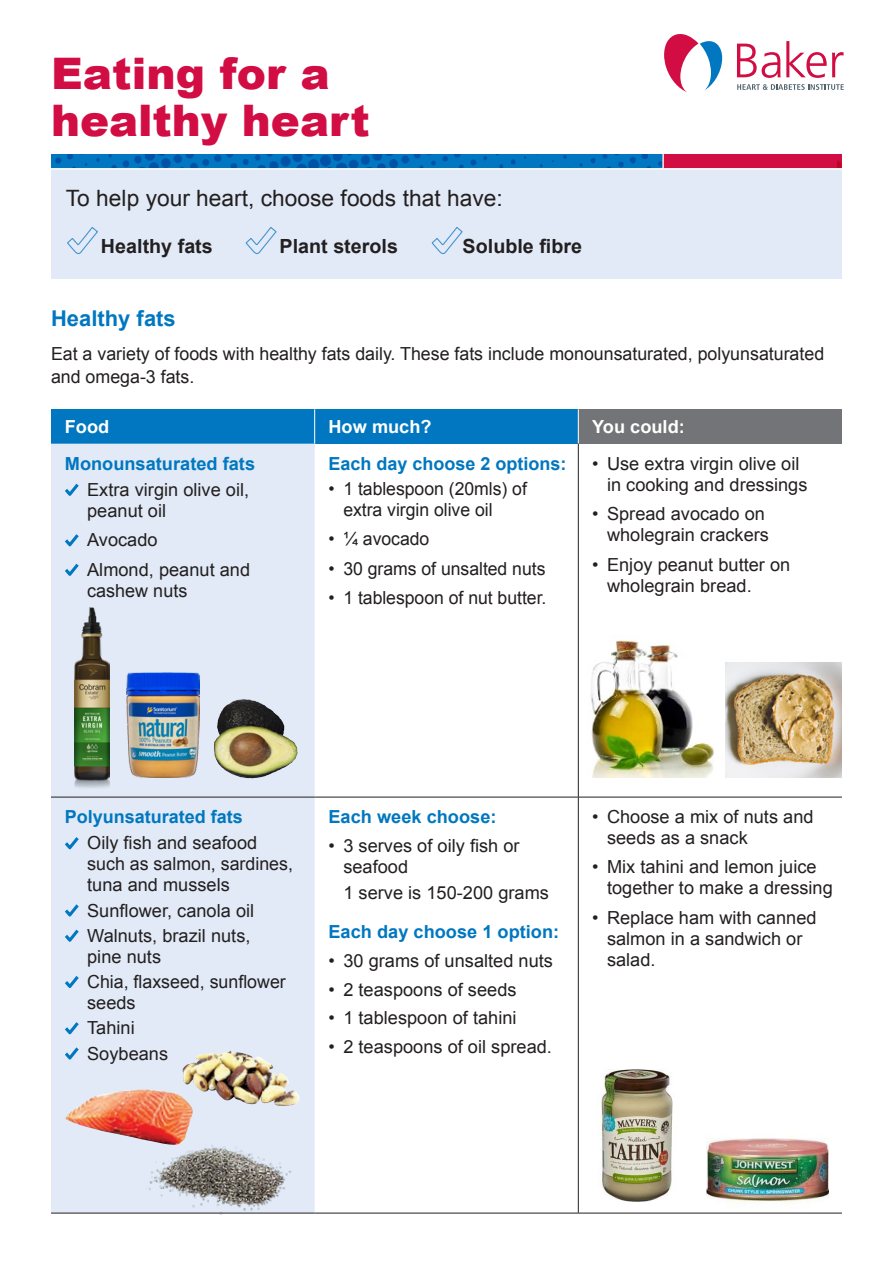
<style>
.page{position:relative;width:893px;height:1263px;background:#fff}
.page>*{position:absolute;margin:0;border:0;box-sizing:border-box;transform-origin:0 0}
.t1{font:900 43.5px/47.7px "Arial";color:#d20d44}
.t2{font:22.5px "Arial";color:#231f20}
.t3{font:700 21.75px "Arial";color:#0077c0}
.t4{font:700 19.5px "Arial";color:#231f20}
.t5{font:18px/21px "Arial";color:#231f20}
.t6{font:700 18px "Arial";color:#0077c0}
.t7{font:700 18px "Arial";color:#fff}
</style>
<div class="page">
<div style="left:51px;top:169px;width:791px;height:109px;background:#e1eaf6"></div>
<svg style="left:664px;top:34px;width:58px;height:58px"></svg>
<svg style="left:737px;top:41px;width:106px;height:37px"></svg>
<svg style="left:737px;top:84px;width:107px;height:6px"></svg>
<div style="left:663px;top:155px;width:179px;height:14px;background:#d20d44"></div>
<img style="left:838px;top:161px;width:4px;height:7px">
<img style="left:51px;top:155px;width:611px;height:13px">
<hr style="left:46px;top:168px;width:810px;height:2px;background:#fff">
<svg style="left:662px;top:154px;width:2px;height:14px"></svg>
<div style="left:51px;top:409px;width:264px;height:35px;background:#0077c0"></div>
<div style="left:315px;top:409px;width:263px;height:35px;background:#0077c0"></div>
<div style="left:578px;top:409px;width:264px;height:35px;background:#737477"></div>
<div style="left:51px;top:444px;width:264px;height:769px;background:#e1eaf6"></div>
<hr style="left:51px;top:797px;width:264px;height:1px;background:#231f20">
<hr style="left:315px;top:797px;width:263px;height:1px;background:#231f20">
<hr style="left:578px;top:797px;width:264px;height:1px;background:#231f20">
<hr style="left:51px;top:1213px;width:264px;height:1px;background:#231f20">
<hr style="left:315px;top:1213px;width:263px;height:1px;background:#231f20">
<hr style="left:578px;top:1213px;width:264px;height:1px;background:#231f20">
<hr style="left:314px;top:409px;width:1px;height:35px;background:#fff">
<hr style="left:578px;top:409px;width:1px;height:35px;background:#fff">
<hr style="left:578px;top:444px;width:1px;height:353px;background:#231f20">
<hr style="left:578px;top:797px;width:1px;height:416px;background:#231f20">
<svg style="left:65px;top:484px;width:14px;height:12px"></svg>
<svg style="left:65px;top:534px;width:14px;height:12px"></svg>
<svg style="left:65px;top:564px;width:14px;height:12px"></svg>
<svg style="left:65px;top:837px;width:14px;height:12px"></svg>
<svg style="left:65px;top:904px;width:14px;height:12px"></svg>
<svg style="left:65px;top:930px;width:14px;height:12px"></svg>
<svg style="left:65px;top:976px;width:14px;height:12px"></svg>
<svg style="left:65px;top:1022px;width:14px;height:12px"></svg>
<svg style="left:65px;top:1047px;width:14px;height:12px"></svg>
<svg style="left:67px;top:227px;width:31px;height:28px"></svg>
<svg style="left:431px;top:227px;width:32px;height:28px"></svg>
<svg style="left:245px;top:227px;width:32px;height:28px"></svg>
<img style="left:65px;top:1089px;width:128px;height:56px">
<img style="left:138px;top:1129px;width:172px;height:86px">
<img style="left:181px;top:1050px;width:119px;height:56px">
<img style="left:601px;top:1069px;width:72px;height:132px">
<img style="left:707px;top:1138px;width:122px;height:68px">
<img style="left:126px;top:671px;width:74px;height:107px">
<img style="left:214px;top:699px;width:52px;height:79px">
<img style="left:75px;top:608px;width:34px;height:181px">
<img style="left:725px;top:662px;width:117px;height:115px">
<img style="left:591px;top:640px;width:123px;height:137px">
<p class="t1" style="left:51px;top:50px;width:320px">Eating for a healthy heart</p>
<p class="t2" style="left:66px;top:183px;width:438px">To help your heart, choose foods that have:</p>
<p class="t4" style="left:101px;top:235px;width:113px">Healthy fats</p>
<p class="t4" style="left:280px;top:235px;width:120px">Plant sterols</p>
<p class="t4" style="left:463px;top:235px;width:121px">Soluble fibre</p>
<p class="t3" style="left:51px;top:306px;width:126px">Healthy fats</p>
<p class="t5" style="left:51px;top:343px;width:775px;line-height:22.5px">Eat a variety of foods with healthy fats daily. These fats include monounsaturated, polyunsaturated and omega-3 fats.</p>
<p class="t7" style="left:65px;top:417px;width:46px">Food</p>
<p class="t7" style="left:328px;top:417px;width:105px">How much?</p>
<p class="t7" style="left:592px;top:417px;width:94px">You could:</p>
<p class="t6" style="left:65px;top:453px;width:192px">Monounsaturated fats</p>
<p class="t5" style="left:87px;top:479px;width:164px">Extra virgin olive oil, peanut oil</p>
<p class="t5" style="left:87px;top:530px;width:72px">Avocado</p>
<p class="t5" style="left:87px;top:559px;width:165px">Almond, peanut and cashew nuts</p>
<p class="t6" style="left:328px;top:453px;width:240px">Each day choose 2 options:</p>
<p class="t5" style="left:343px;top:478px;width:185px;text-indent:-15px">• 1 tablespoon (20mls) of extra virgin olive oil</p>
<p class="t5" style="left:328px;top:529px;width:102px">• ¼ avocado</p>
<p class="t5" style="left:328px;top:558px;width:219px">• 30 grams of unsalted nuts</p>
<p class="t5" style="left:328px;top:588px;width:219px">• 1 tablespoon of nut butter.</p>
<p class="t5" style="left:607px;top:453px;width:202px;text-indent:-15px">• Use extra virgin olive oil in cooking and dressings</p>
<p class="t5" style="left:592px;top:503px;width:178px;text-align:right">• Spread avocado on wholegrain crackers</p>
<p class="t5" style="left:607px;top:554px;width:185px;text-indent:-15px">• Enjoy peanut butter on wholegrain bread.</p>
<p class="t6" style="left:65px;top:806px;width:180px">Polyunsaturated fats</p>
<p class="t5" style="left:87px;top:833px;width:207px">Oily fish and seafood such as salmon, sardines, tuna and mussels</p>
<p class="t5" style="left:87px;top:900px;width:169px">Sunflower, canola oil</p>
<p class="t5" style="left:87px;top:925px;width:165px">Walnuts, brazil nuts, pine nuts</p>
<p class="t5" style="left:87px;top:971px;width:200px">Chia, flaxseed, sunflower seeds</p>
<p class="t5" style="left:87px;top:1018px;width:49px">Tahini</p>
<p class="t5" style="left:87px;top:1043px;width:82px">Soybeans</p>
<p class="t6" style="left:328px;top:806px;width:170px">Each week choose:</p>
<p class="t5" style="left:343px;top:836px;width:178px;text-indent:-15px">• 3 serves of oily fish or seafood</p>
<p class="t5" style="left:343px;top:882px;width:207px">1 serve is 150-200 grams</p>
<p class="t6" style="left:328px;top:921px;width:232px">Each day choose 1 option:</p>
<p class="t5" style="left:328px;top:951px;width:226px">• 30 grams of unsalted nuts</p>
<p class="t5" style="left:328px;top:979px;width:190px">• 2 teaspoons of seeds</p>
<p class="t5" style="left:328px;top:1007px;width:190px">• 1 tablespoon of tahini</p>
<p class="t5" style="left:328px;top:1036px;width:225px">• 2 teaspoons of oil spread.</p>
<p class="t5" style="left:607px;top:806px;width:208px;text-indent:-15px">• Choose a mix of nuts and seeds as a snack</p>
<p class="t5" style="left:607px;top:857px;width:227px;text-indent:-15px">• Mix tahini and lemon juice together to make a dressing</p>
<p class="t5" style="left:607px;top:907px;width:211px;text-indent:-15px">• Replace ham with canned salmon in a sandwich or salad.</p>
</div>
